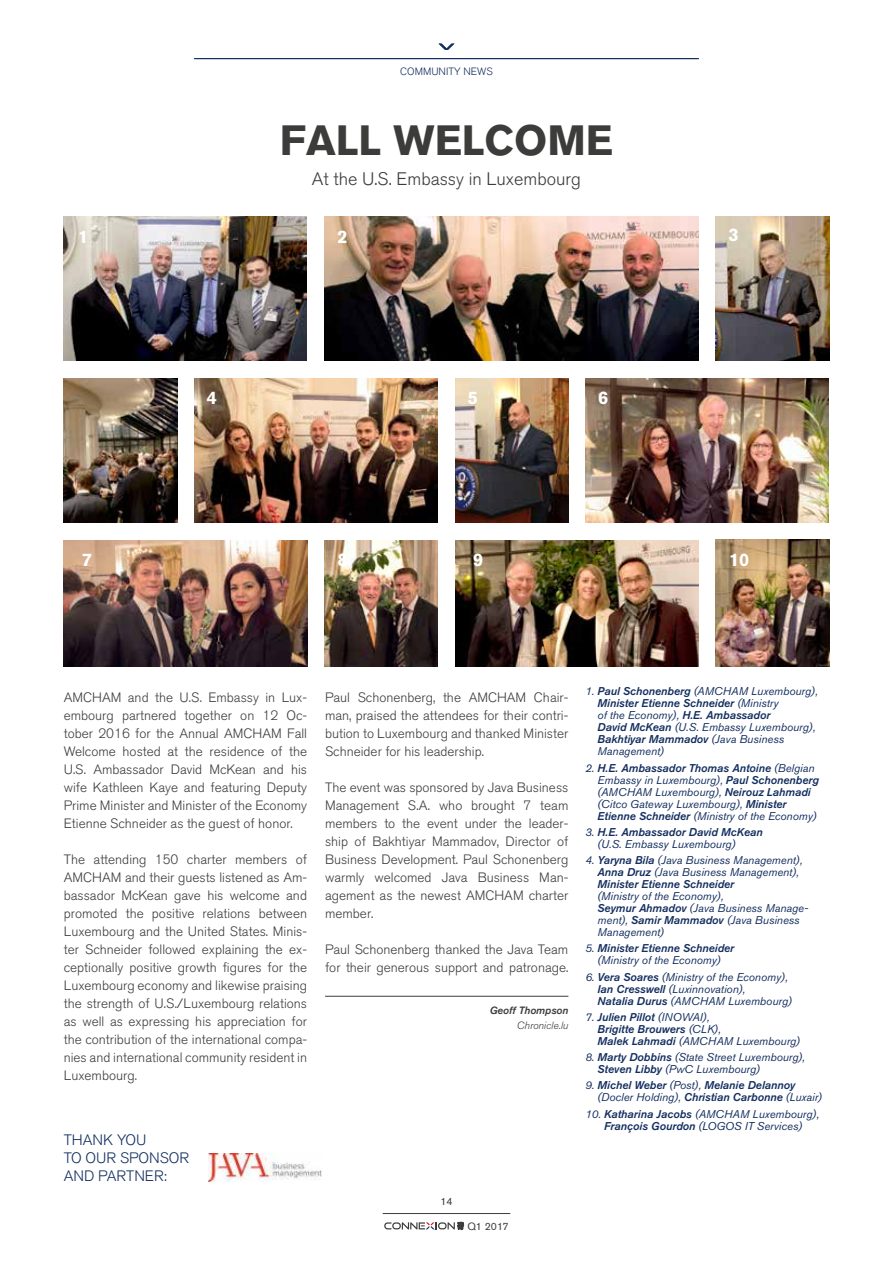
<style>
.page{position:relative;width:893px;height:1263px;background:#fff}
.page>*{position:absolute;margin:0;border:0;box-sizing:border-box;transform-origin:0 0}
.t1{font:700 42px "Akzidenz Grotesk BQ";color:#3c3c3b}
.t2{font:300 18px "Akzidenz Grotesk BQ";color:#3c3c3b}
.t3{font:700 18px "Akzidenz Grotesk BQ";color:#fff}
.t4{font:300 15px/18px "Akzidenz Grotesk BQ";color:#142f60}
.t5{font:300 13.5px/18px "Akzidenz Grotesk BQ";color:#3c3c3b;text-align:justify}
.t6{font:italic 11.25px/12px "Akzidenz Grotesk BQ";color:#142f60}
.t7{font:italic 11.25px/12px "Akzidenz Grotesk BQ Med";color:#142f60}
.t8{font:300 10.5px "Akzidenz Grotesk BQ";color:#142f60}
.t9{font:italic 10.5px "Akzidenz Grotesk BQ Med";color:#3c3c3b}
.t10{font:italic 300 10.5px "Akzidenz Grotesk BQ";color:#3c3c3b}
.t11{font:10.5px "Akzidenz Grotesk BQ";color:#3c3c3b}
.s1{font-family:"Akzidenz Grotesk BQ Med"}
.s2{font-family:"Akzidenz Grotesk BQ"}
</style>
<div class="page">
<svg style="left:384px;top:1222px;width:80px;height:8px"></svg>
<hr style="left:383px;top:1213px;width:127px;height:1px;background:#3c3c3b">
<svg style="left:439px;top:44px;width:15px;height:6px"></svg>
<hr style="left:194px;top:58px;width:505px;height:1px;background:#142f60">
<img style="left:64px;top:216px;width:243px;height:144px">
<img style="left:585px;top:378px;width:243px;height:144px">
<img style="left:716px;top:216px;width:113px;height:145px">
<img style="left:64px;top:378px;width:113px;height:145px">
<img style="left:455px;top:378px;width:113px;height:145px">
<img style="left:325px;top:216px;width:374px;height:144px">
<img style="left:325px;top:540px;width:113px;height:126px">
<img style="left:716px;top:540px;width:113px;height:126px">
<img style="left:455px;top:540px;width:244px;height:126px">
<img style="left:64px;top:540px;width:244px;height:126px">
<img style="left:194px;top:378px;width:244px;height:145px">
<hr style="left:325px;top:996px;width:243px;height:1px;background:#3c3c3b">
<img style="left:208px;top:1153px;width:114px;height:28px">
<p class="t8" style="left:400px;top:66px;width:94px">COMMUNITY NEWS</p>
<h1 class="t1" style="left:280px;top:116px;width:335px">FALL WELCOME</h1>
<h2 class="t2" style="left:312px;top:168px;width:271px">At the U.S. Embassy in Luxembourg</h2>
<h2 class="t3" style="left:78px;top:226px;width:12px">1</h2>
<h2 class="t3" style="left:729px;top:224px;width:12px">3</h2>
<h2 class="t3" style="left:337px;top:226px;width:12px">2</h2>
<h2 class="t3" style="left:207px;top:387px;width:12px">4</h2>
<h2 class="t3" style="left:468px;top:387px;width:12px">5</h2>
<h2 class="t3" style="left:598px;top:387px;width:12px">6</h2>
<h2 class="t3" style="left:82px;top:549px;width:12px">7</h2>
<h2 class="t3" style="left:337px;top:549px;width:12px">8</h2>
<h2 class="t3" style="left:473px;top:549px;width:12px">9</h2>
<h2 class="t3" style="left:729px;top:549px;width:22px">10</h2>
<p class="t5" style="left:64px;top:689px;width:245px">AMCHAM and the U.S. Embassy in Lux&shy;embourg partnered together on 12 Oc&shy;tober 2016 for the Annual AMCHAM Fall Welcome hosted at the residence of the U.S. Ambassador David McKean and his wife Kathleen Kaye and featuring Deputy Prime Minister and Minister of the Economy Etienne Schneider as the guest of honor.</p>
<p class="t5" style="left:64px;top:851px;width:245px">The attending 150 charter members of AMCHAM and their guests listened as Am&shy;bassador McKean gave his welcome and promoted the positive relations between Luxembourg and the United States. Minis&shy;ter Schneider followed explaining the ex&shy;ceptionally positive growth figures for the Luxembourg economy and likewise praising the strength of U.S./Luxembourg relations as well as expressing his appreciation for the contribution of the international compa&shy;nies and international community resident in Luxembourg.</p>
<p class="t4" style="left:64px;top:1131px;width:127px">THANK YOU<br>TO OUR SPONSOR<br>AND PARTNER:</p>
<p class="t5" style="left:325px;top:689px;width:245px">Paul Schonenberg, the AMCHAM Chair&shy;man, praised the attendees for their contri&shy;bution to Luxembourg and thanked Minister Schneider for his leadership.</p>
<p class="t5" style="left:325px;top:779px;width:245px">The event was sponsored by Java Business Management S.A. who brought 7 team members to the event under the leader&shy;ship of Bakhtiyar Mammadov, Director of Business Development. Paul Schonenberg warmly welcomed Java Business Man&shy;agement as the newest AMCHAM charter member.</p>
<p class="t5" style="left:325px;top:941px;width:245px">Paul Schonenberg thanked the Java Team for their generous support and patronage.</p>
<p class="t9" style="left:490px;top:1004px;width:80px">Geoff Thompson</p>
<p class="t10" style="left:517px;top:1019px;width:53px">Chronicle.lu</p>
<p class="t6" style="left:585px;top:685px;width:234px">1. <span class="s1">Paul Schonenberg</span> (AMCHAM Luxembourg),</p>
<p class="t7" style="left:598px;top:697px;width:183px">Minister Etienne Schneider <span class="s2">(Ministry</span></p>
<p class="t6" style="left:598px;top:709px;width:219px">of the Economy), <span class="s1">H.E. Ambassador<br>David McKean</span> (U.S. Embassy Luxembourg),</p>
<p class="t7" style="left:598px;top:733px;width:188px">Bakhtiyar Mammadov <span class="s2">(Java Business</span></p>
<p class="t6" style="left:598px;top:745px;width:68px">Management)</p>
<p class="t7" style="left:585px;top:761px;width:231px"><span class="s2">2.</span> H.E. Ambassador Thomas Antoine <span class="s2">(Belgian</span></p>
<p class="t6" style="left:598px;top:773px;width:223px">Embassy in Luxembourg), <span class="s1">Paul Schonenberg </span>(AMCHAM Luxembourg), <span class="s1">Neirouz Lahmadi </span>(Citco Gateway Luxembourg), <span class="s1">Minister Etienne Schneider</span> (Ministry of the Economy)</p>
<p class="t7" style="left:585px;top:826px;width:179px"><span class="s2">3.</span> H.E. Ambassador David McKean</p>
<p class="t6" style="left:598px;top:838px;width:139px">(U.S. Embassy Luxembourg)</p>
<p class="t6" style="left:598px;top:854px;width:207px;text-indent:-12px">4. <span class="s1">Yaryna Bila</span> (Java Business Management),<br><span class="s1">Anna Druz</span> (Java Business Management),</p>
<p class="t7" style="left:598px;top:878px;width:138px">Minister Etienne Schneider</p>
<p class="t6" style="left:598px;top:890px;width:212px">(Ministry of the Economy),<br><span class="s1">Seymur Ahmadov</span> (Java Business Manage&shy;ment), <span class="s1">Samir Mammadov</span> (Java Business<br>Management)</p>
<p class="t7" style="left:585px;top:942px;width:150px"><span class="s2">5.</span> Minister Etienne Schneider</p>
<p class="t6" style="left:598px;top:954px;width:124px">(Ministry of the Economy)</p>
<p class="t6" style="left:598px;top:970px;width:196px;text-indent:-12px">6. <span class="s1">Vera Soares</span> (Ministry of the Economy),<br><span class="s1">Ian Cresswell</span> (Luxinnovation),<br><span class="s1">Natalia Durus</span> (AMCHAM Luxembourg)</p>
<p class="t7" style="left:598px;top:1011px;width:125px;text-indent:-12px"><span class="s2">7.</span> Julien Pillot <span class="s2">(INOWAI),<br></span>Brigitte Brouwers <span class="s2">(CLK),</span></p>
<p class="t6" style="left:598px;top:1035px;width:204px"><span class="s1">Malek Lahmadi</span> (AMCHAM Luxembourg)</p>
<p class="t6" style="left:598px;top:1051px;width:209px;text-indent:-12px">8. <span class="s1">Marty Dobbins</span> (State Street Luxembourg),<br><span class="s1">Steven Libby</span> (PwC Luxembourg)</p>
<p class="t7" style="left:585px;top:1079px;width:211px"><span class="s2">9.</span> Michel Weber <span class="s2">(Post),</span> Melanie Delannoy</p>
<p class="t6" style="left:598px;top:1091px;width:226px">(Docler Holding), <span class="s1">Christian Carbonne</span> (Luxair)</p>
<p class="t6" style="left:585px;top:1108px;width:235px;text-align:center">10. <span class="s1">Katharina Jacobs</span> (AMCHAM Luxembourg),<br><span class="s1">François Gourdon</span> (LOGOS IT Services)</p>
<p class="t11" style="left:440px;top:1195px;width:14px">14</p>
<p class="t11" style="left:467px;top:1220px;width:43px">Q1 2017</p>
</div>
